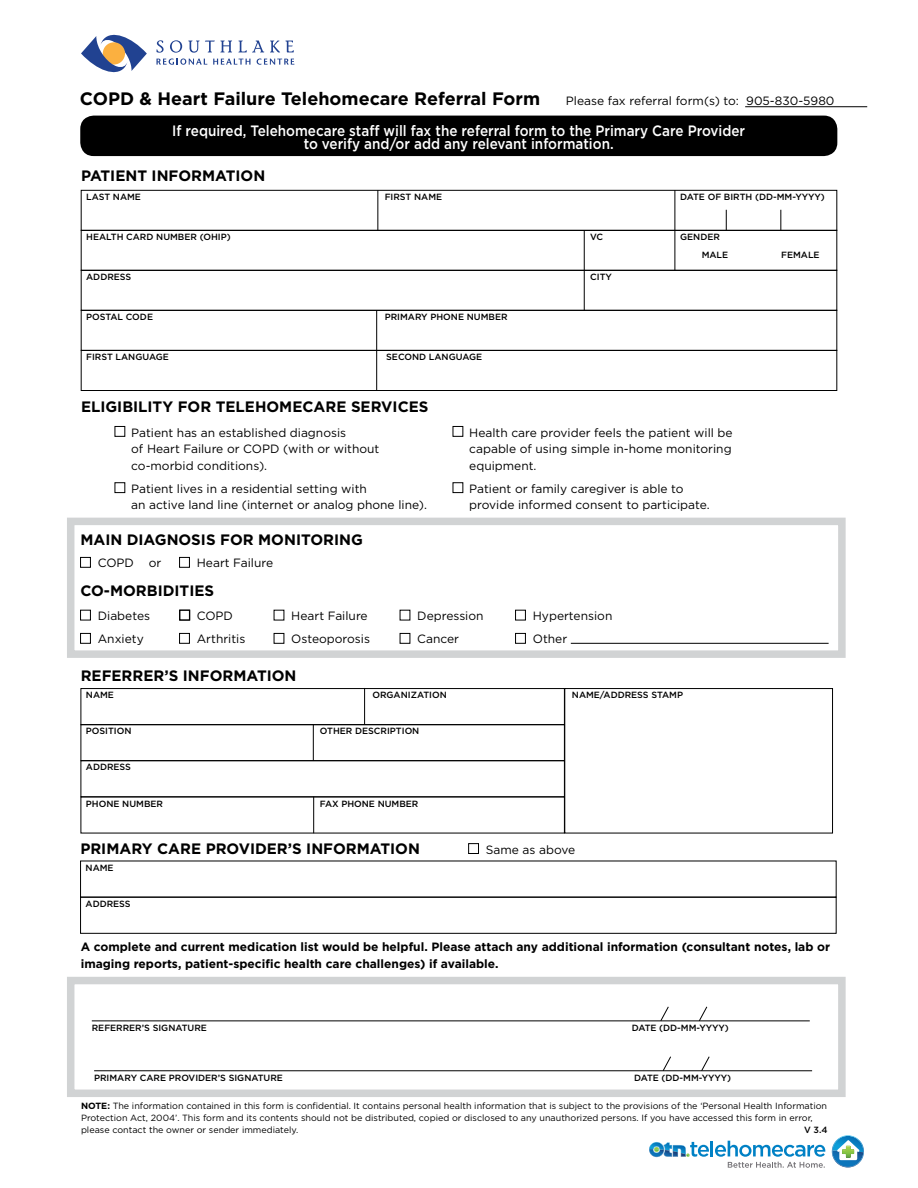
<style>
.page{position:relative;width:918px;height:1188px;background:#fff}
.page>*{position:absolute;margin:0;border:0;box-sizing:border-box;transform-origin:0 0}
.t1{font:700 18px "Gotham";color:#000}
.t2{font:700 15px "Gotham";color:#000}
.t3{font:500 15px/13.5px "Gotham";color:#fff;text-align:center;scale:.9 1}
.t4{font:12px/16.5px "Gotham";color:#000}
.t5{font:700 12px/16.5px "Gotham";color:#000}
.t6{font:500 9px "Gotham";color:#000}
.t7{font:9px/12px "Gotham";color:#000}
.s1{font-weight:700}
</style>
<div class="page">
<div style="left:67px;top:518px;width:779px;height:140px;border:8px solid #d1d3d4"></div>
<div style="left:80px;top:116px;width:757px;height:40px;background:#000;border-radius:14px"></div>
<div style="left:115px;top:426px;width:10px;height:11px;border:1px solid #000"></div>
<div style="left:115px;top:483px;width:10px;height:10px;border:1px solid #000"></div>
<div style="left:453px;top:426px;width:10px;height:11px;border:1px solid #000"></div>
<div style="left:453px;top:483px;width:10px;height:10px;border:1px solid #000"></div>
<hr style="left:745px;top:106px;width:122px;height:1px;background:#000">
<div style="left:80px;top:610px;width:11px;height:10px;border:1px solid #000"></div>
<div style="left:179px;top:610px;width:11px;height:10px;border:1px solid #000"></div>
<div style="left:515px;top:610px;width:11px;height:10px;border:1px solid #000"></div>
<div style="left:80px;top:633px;width:11px;height:10px;border:1px solid #000"></div>
<div style="left:179px;top:633px;width:11px;height:10px;border:1px solid #000"></div>
<div style="left:274px;top:633px;width:10px;height:10px;border:1px solid #000"></div>
<div style="left:400px;top:633px;width:10px;height:10px;border:1px solid #000"></div>
<div style="left:515px;top:633px;width:11px;height:10px;border:1px solid #000"></div>
<hr style="left:571px;top:643px;width:258px;height:1px;background:#000">
<div style="left:180px;top:610px;width:10px;height:10px;border:1px solid #000"></div>
<div style="left:81px;top:688px;width:484px;height:37px;border:1px solid #000"></div>
<div style="left:565px;top:688px;width:268px;height:145px;border:1px solid #000"></div>
<div style="left:81px;top:724px;width:484px;height:37px;border:1px solid #000"></div>
<div style="left:81px;top:760px;width:484px;height:37px;border:1px solid #000"></div>
<hr style="left:313px;top:797px;width:1px;height:36px;background:#000">
<hr style="left:313px;top:724px;width:1px;height:37px;background:#000">
<hr style="left:364px;top:688px;width:1px;height:36px;background:#000">
<div style="left:80px;top:557px;width:11px;height:10px;border:1px solid #000"></div>
<div style="left:179px;top:557px;width:11px;height:10px;border:1px solid #000"></div>
<div style="left:67px;top:977px;width:779px;height:120px;border:8px solid #d1d3d4"></div>
<hr style="left:94px;top:1071px;width:718px;height:1px;background:#000">
<hr style="left:92px;top:1021px;width:718px;height:1px;background:#000">
<svg style="left:663px;top:1056px;width:8px;height:15px"></svg>
<svg style="left:660px;top:1006px;width:9px;height:15px"></svg>
<svg style="left:701px;top:1056px;width:9px;height:15px"></svg>
<svg style="left:699px;top:1006px;width:8px;height:15px"></svg>
<div style="left:81px;top:190px;width:756px;height:41px;border:1px solid #000"></div>
<div style="left:81px;top:230px;width:756px;height:41px;border:1px solid #000"></div>
<div style="left:81px;top:270px;width:756px;height:41px;border:1px solid #000"></div>
<div style="left:81px;top:310px;width:756px;height:41px;border:1px solid #000"></div>
<hr style="left:378px;top:190px;width:1px;height:41px;background:#000">
<hr style="left:376px;top:310px;width:1px;height:81px;background:#000">
<hr style="left:675px;top:190px;width:1px;height:81px;background:#000">
<hr style="left:584px;top:231px;width:1px;height:79px;background:#000">
<svg style="left:726px;top:210px;width:1px;height:20px"></svg>
<svg style="left:781px;top:210px;width:1px;height:20px"></svg>
<div style="left:81px;top:350px;width:756px;height:41px;border:1px solid #000"></div>
<div style="left:80px;top:897px;width:756px;height:37px;border:1px solid #000"></div>
<div style="left:468px;top:843px;width:11px;height:11px;border:1px solid #000"></div>
<svg style="left:832px;top:1135px;width:32px;height:33px"></svg>
<svg style="left:649px;top:1141px;width:176px;height:27px"></svg>
<svg style="left:156px;top:40px;width:138px;height:25px"></svg>
<svg style="left:81px;top:35px;width:66px;height:37px"></svg>
<p class="t1" style="left:80px;top:86px;width:462px">COPD &amp; Heart Failure Telehomecare Referral Form</p>
<p class="t4" style="left:566px;top:92px;width:270px">Please fax referral form(s) to: 905-830-5980</p>
<p class="t3" style="left:172px;top:123px;width:638px">If required, Telehomecare staff will fax the referral form to the Primary Care Provider to verify and/or add any relevant information.</p>
<p class="t2" style="left:81px;top:166px;width:186px">PATIENT INFORMATION</p>
<p class="t6" style="left:86px;top:191px;width:56px">LAST NAME</p>
<p class="t6" style="left:385px;top:191px;width:59px">FIRST NAME</p>
<p class="t6" style="left:680px;top:191px;width:146px">DATE OF BIRTH (DD-MM-YYYY)</p>
<p class="t6" style="left:86px;top:231px;width:146px">HEALTH CARD NUMBER (OHIP)</p>
<p class="t6" style="left:590px;top:231px;width:15px">VC</p>
<p class="t6" style="left:680px;top:231px;width:41px">GENDER</p>
<p class="t6" style="left:702px;top:249px;width:28px">MALE</p>
<p class="t6" style="left:781px;top:249px;width:40px">FEMALE</p>
<p class="t6" style="left:86px;top:271px;width:47px">ADDRESS</p>
<p class="t6" style="left:590px;top:271px;width:23px">CITY</p>
<p class="t6" style="left:86px;top:311px;width:68px">POSTAL CODE</p>
<p class="t6" style="left:385px;top:311px;width:124px">PRIMARY PHONE NUMBER</p>
<p class="t6" style="left:86px;top:351px;width:84px">FIRST LANGUAGE</p>
<p class="t6" style="left:386px;top:351px;width:97px">SECOND LANGUAGE</p>
<p class="t2" style="left:81px;top:397px;width:349px">ELIGIBILITY FOR TELEHOMECARE SERVICES</p>
<p class="t4" style="left:131px;top:424px;width:250px">Patient has an established diagnosis<br>of Heart Failure or COPD (with or without co-morbid conditions).</p>
<p class="t4" style="left:131px;top:480px;width:297px">Patient lives in a residential setting with<br>an active land line (internet or analog phone line).</p>
<p class="t2" style="left:80px;top:529px;width:284px">MAIN DIAGNOSIS FOR MONITORING</p>
<p class="t4" style="left:98px;top:555px;width:65px">COPD or</p>
<p class="t4" style="left:197px;top:555px;width:78px">Heart Failure</p>
<p class="t2" style="left:80px;top:581px;width:135px">CO-MORBIDITIES</p>
<p class="t4" style="left:469px;top:424px;width:265px;text-align:justify">Health care provider feels the patient will be capable of using simple in-home monitoring equipment.</p>
<p class="t4" style="left:469px;top:480px;width:242px">Patient or family caregiver is able to provide informed consent to participate.</p>
<p class="t4" style="left:98px;top:607px;width:54px">Diabetes</p>
<p class="t4" style="left:197px;top:607px;width:38px">COPD</p>
<p class="t4" style="left:291px;top:607px;width:78px">Heart Failure</p>
<p class="t4" style="left:417px;top:607px;width:68px">Depression</p>
<p class="t4" style="left:533px;top:607px;width:81px">Hypertension</p>
<p class="t4" style="left:98px;top:631px;width:47px">Anxiety</p>
<p class="t4" style="left:197px;top:631px;width:50px">Arthritis</p>
<p class="t4" style="left:291px;top:631px;width:80px">Osteoporosis</p>
<p class="t4" style="left:417px;top:631px;width:43px">Cancer</p>
<p class="t4" style="left:533px;top:631px;width:36px">Other</p>
<p class="t2" style="left:81px;top:666px;width:217px">REFERRER’S INFORMATION</p>
<p class="t6" style="left:86px;top:689px;width:30px">NAME</p>
<p class="t6" style="left:372px;top:689px;width:76px">ORGANIZATION</p>
<p class="t6" style="left:572px;top:689px;width:113px">NAME/ADDRESS STAMP</p>
<p class="t6" style="left:86px;top:725px;width:47px">POSITION</p>
<p class="t6" style="left:320px;top:725px;width:101px">OTHER DESCRIPTION</p>
<p class="t6" style="left:86px;top:761px;width:47px">ADDRESS</p>
<p class="t6" style="left:86px;top:797px;width:79px">PHONE NUMBER</p>
<p class="t6" style="left:320px;top:797px;width:100px">FAX PHONE NUMBER</p>
<p class="t2" style="left:80px;top:839px;width:341px">PRIMARY CARE PROVIDER’S INFORMATION</p>
<p class="t6" style="left:86px;top:862px;width:30px">NAME</p>
<p class="t6" style="left:86px;top:898px;width:47px">ADDRESS</p>
<p class="t4" style="left:486px;top:841px;width:91px">Same as above</p>
<p class="t5" style="left:81px;top:939px;width:751px">A complete and current medication list would be helpful. Please attach any additional information (consultant notes, lab or imaging reports, patient-specific health care challenges) if available.</p>
<p class="t6" style="left:92px;top:1022px;width:117px">REFERRER’S SIGNATURE</p>
<p class="t6" style="left:632px;top:1022px;width:99px">DATE (DD-MM-YYYY)</p>
<p class="t6" style="left:94px;top:1072px;width:190px">PRIMARY CARE PROVIDER’S SIGNATURE</p>
<p class="t6" style="left:634px;top:1072px;width:99px">DATE (DD-MM-YYYY)</p>
<p class="t7" style="left:81px;top:1100px;width:748px"><span class="s1">NOTE:</span> The information contained in this form is confidential. It contains personal health information that is subject to the provisions of the ‘Personal Health Information<br>Protection Act, 2004’. This form and its contents should not be distributed, copied or disclosed to any unauthorized persons. If you have accessed this form in error, please contact the owner or sender immediately.</p>
<p class="t6" style="left:804px;top:1124px;width:25px">V 3.4</p>
</div>
